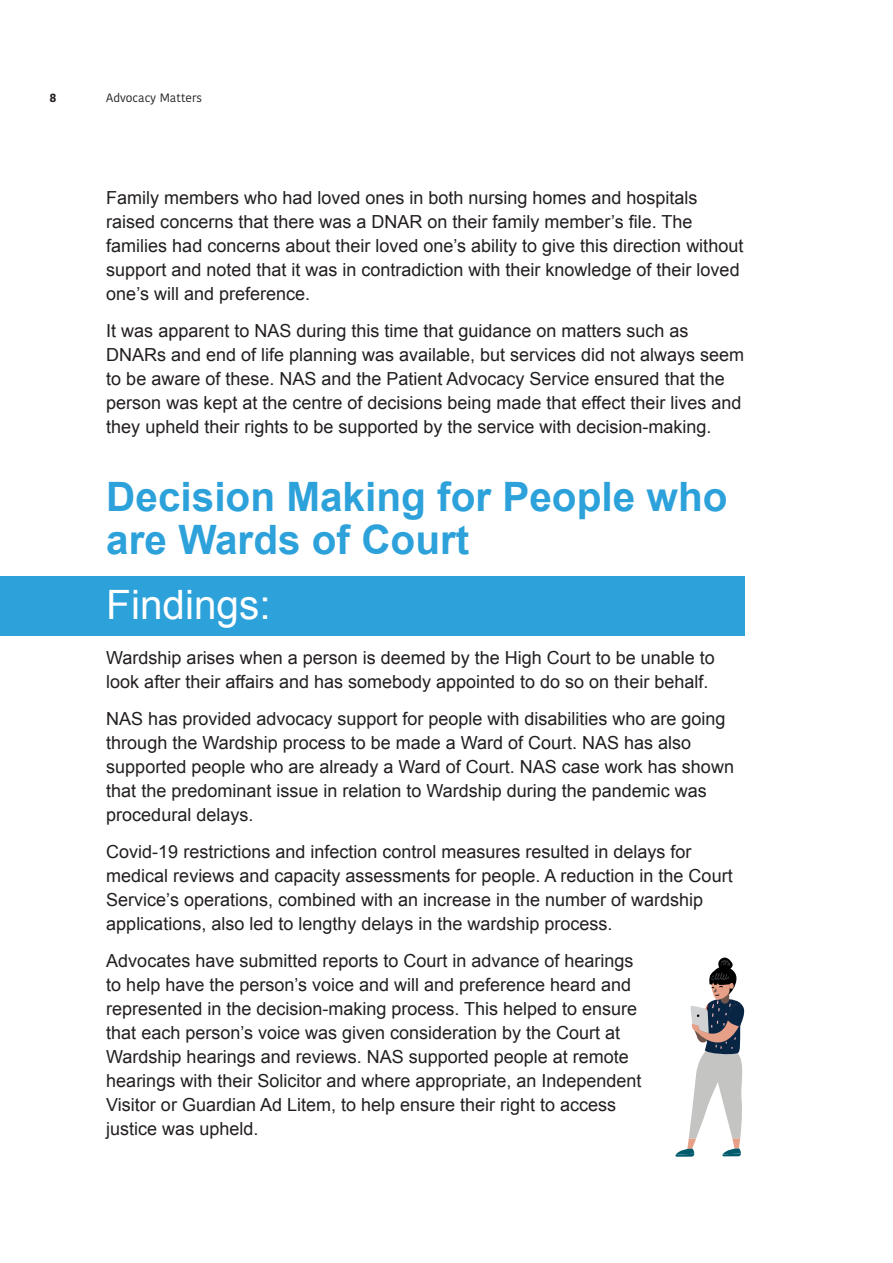
<style>
.page{position:relative;width:893px;height:1263px;background:#fff}
.page>*{position:absolute;margin:0;border:0;box-sizing:border-box;transform-origin:0 0}
.Body_Text{font:700 40.5px/43.5px "Arial";color:#2ca1da}
.H1_shaded{font:40.5px "Arial";color:#fff}
.Body_Text-2{font:18px/24px "Arial";color:#231f20}
.t1{font:12px "Kohinoor Bangla";color:#231f20}
.t2{font:700 12px "Kohinoor Bangla";color:#231f20}
</style>
<div class="page">
<div style="left:0;top:577px;width:744px;height:59px;background:#2ca1da"></div>
<svg style="left:675px;top:957px;width:70px;height:200px"></svg>
<p class="t2" style="left:50px;top:87px;width:9px">8</p>
<p class="t1" style="left:106px;top:89px;width:97px">Advocacy Matters</p>
<p class="Body_Text-2" style="left:106px;top:186px;width:638px">Family members who had loved ones in both nursing homes and hospitals raised concerns that there was a DNAR on their family member’s file. The families had concerns about their loved one’s ability to give this direction without support and noted that it was in contradiction with their knowledge of their loved one’s will and preference.</p>
<p class="Body_Text-2" style="left:106px;top:319px;width:639px">It was apparent to NAS during this time that guidance on matters such as DNARs and end of life planning was available, but services did not always seem to be aware of these. NAS and the Patient Advocacy Service ensured that the person was kept at the centre of decisions being made that effect their lives and they upheld their rights to be supported by the service with decision-making.</p>
<p class="Body_Text" style="left:106px;top:476px;width:623px">Decision Making for People who are Wards of Court</p>
<p class="H1_shaded" style="left:106px;top:578px;width:166px">Findings:</p>
<p class="Body_Text-2" style="left:106px;top:646px;width:610px">Wardship arises when a person is deemed by the High Court to be unable to look after their affairs and has somebody appointed to do so on their behalf.</p>
<p class="Body_Text-2" style="left:106px;top:707px;width:629px">NAS has provided advocacy support for people with disabilities who are going through the Wardship process to be made a Ward of Court. NAS has also supported people who are already a Ward of Court. NAS case work has shown that the predominant issue in relation to Wardship during the pandemic was procedural delays.</p>
<p class="Body_Text-2" style="left:106px;top:840px;width:628px">Covid-19 restrictions and infection control measures resulted in delays for medical reviews and capacity assessments for people. A reduction in the Court Service’s operations, combined with an increase in the number of wardship applications, also led to lengthy delays in the wardship process.</p>
<p class="Body_Text-2" style="left:106px;top:948px;width:537px">Advocates have submitted reports to Court in advance of hearings to help have the person’s voice and will and preference heard and represented in the decision-making process. This helped to ensure that each person’s voice was given consideration by the Court at Wardship hearings and reviews. NAS supported people at remote hearings with their Solicitor and where appropriate, an Independent Visitor or Guardian Ad Litem, to help ensure their right to access justice was upheld.</p>
</div>
